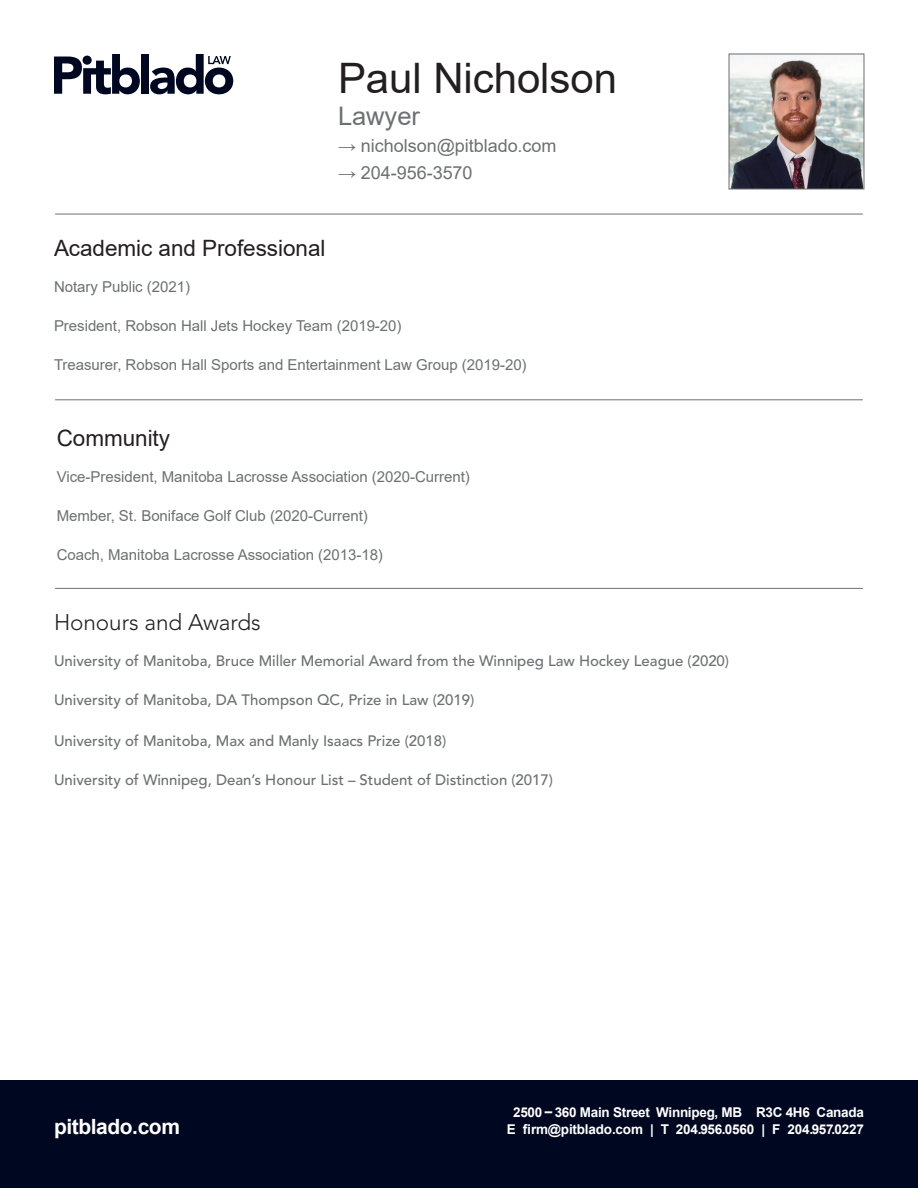
<style>
.page{position:relative;width:918px;height:1188px;background:#fff}
.page>*{position:absolute;margin:0;border:0;box-sizing:border-box;transform-origin:0 0}
.t1{font:42px "Arial";color:#231f20}
.t2{font:25.5px "Arial";color:#6d6f71}
.t3{font:22.5px "Arial";color:#231f20}
.t4{font:300 22.5px "Avenir LT Std";color:#231f20}
.t5{font:700 21px "Arial";letter-spacing:-.02em;color:#fff}
.t6{font:18px "Arial";color:#6d6f71}
.t7{font:15px "Arial";color:#6d6f71}
.t8{font:500 15px "Avenir LT Std";color:#6d6f71}
.t9{font:700 13.5px "Arial";letter-spacing:-.02em;color:#fff}
</style>
<div class="page">
<div style="left:0;top:1080px;width:918px;height:108px;background:#000720"></div>
<hr style="left:55px;top:214px;width:808px;height:1px;background:#6d6f71">
<hr style="left:55px;top:399px;width:808px;height:1px;background:#6d6f71">
<img style="left:731px;top:56px;width:131px;height:131px">
<div style="left:729px;top:54px;width:135px;height:135px;border:1px solid #6d6f71"></div>
<div style="left:141px;top:54px;width:8px;height:40px;background:#000720"></div>
<svg style="left:150px;top:54px;width:83px;height:40px"></svg>
<svg style="left:54px;top:54px;width:86px;height:40px"></svg>
<hr style="left:55px;top:588px;width:808px;height:1px;background:#6d6f71">
<p class="t1" style="left:338px;top:50px;width:281px">Paul Nicholson</p>
<p class="t2" style="left:338px;top:98px;width:83px">Lawyer</p>
<p class="t6" style="left:338px;top:133px;width:220px">→ nicholson@pitblado.com</p>
<p class="t6" style="left:338px;top:160px;width:136px">→ 204-956-3570</p>
<p class="t3" style="left:54px;top:233px;width:273px">Academic and Professional</p>
<p class="t7" style="left:54px;top:277px;width:138px">Notary Public (2021)</p>
<p class="t7" style="left:54px;top:316px;width:349px">President, Robson Hall Jets Hockey Team (2019-20)</p>
<p class="t7" style="left:54px;top:355px;width:474px">Treasurer, Robson Hall Sports and Entertainment Law Group (2019-20)</p>
<p class="t3" style="left:57px;top:422px;width:115px">Community</p>
<p class="t7" style="left:57px;top:466px;width:415px">Vice-President, Manitoba Lacrosse Association (2020-Current)</p>
<p class="t7" style="left:57px;top:505px;width:313px">Member, St. Boniface Golf Club (2020-Current)</p>
<p class="t7" style="left:57px;top:544px;width:328px">Coach, Manitoba Lacrosse Association (2013-18)</p>
<p class="t4" style="left:54px;top:609px;width:208px">Honours and Awards</p>
<p class="t8" style="left:54px;top:652px;width:677px">University of Manitoba, Bruce Miller Memorial Award from the Winnipeg Law Hockey League (2020)</p>
<p class="t8" style="left:54px;top:691px;width:422px">University of Manitoba, DA Thompson QC, Prize in Law (2019)</p>
<p class="t8" style="left:54px;top:732px;width:394px">University of Manitoba, Max and Manly Isaacs Prize (2018)</p>
<p class="t8" style="left:54px;top:771px;width:501px">University of Winnipeg, Dean’s Honour List – Student of Distinction (2017)</p>
<p class="t9" style="left:513px;top:1103px;width:352px">2500 – 360 Main Street Winnipeg, MB R3C 4H6 Canada</p>
<p class="t5" style="left:54px;top:1112px;width:128px">pitblado.com</p>
<p class="t9" style="left:507px;top:1119px;width:359px">E firm@pitblado.com | T 204.956.0560 | F 204.957.0227</p>
</div>
